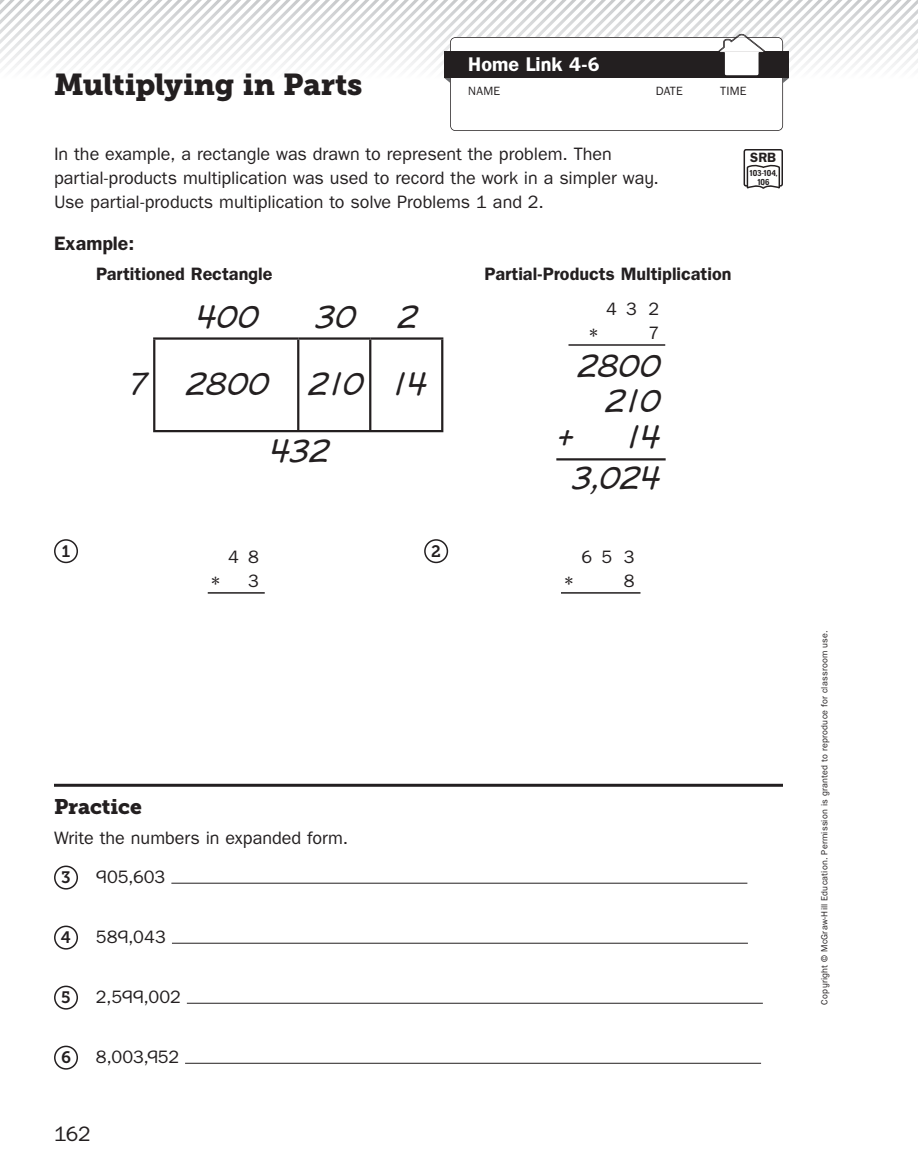
<style>
.page{position:relative;width:918px;height:1175px;background:#fff}
.page>*{position:absolute;margin:0;border:0;box-sizing:border-box;transform-origin:0 0}
.t1{font:italic 33px/66.8px "MHE Wastrel EM";letter-spacing:-.035em;color:#231f20;text-align:right}
.t2{font:30px "Museo Slab 900";letter-spacing:-.01em;color:#231f20}
.t3{font:21px "Museo Slab 900";color:#231f20}
.t4{font:21px "SRA Sans 1.0";color:#231f20}
.t5{font:700 19.8px "SRA Sans 1.0";color:#fff}
.t6{font:700 19.5px "SRA Sans 1.0";color:#231f20}
.t7{font:18px/24px "SRA Sans 1.0";color:#231f20}
.t8{font:700 18px "SRA Sans 1.0";color:#231f20}
.t9{font:18px "Uni Math 2";color:#231f20}
.t10{font:16.5px "Museo Slab 700";color:#231f20}
.t11{font:700 13.5px "SRA Sans 1.0";color:#231f20}
.t12{font:12px "SRA Sans 1.0";letter-spacing:.015em;color:#231f20}
.t13{font:9px "SRA Sans 1.0";letter-spacing:.025em;color:#231f20}
.t14{font:700 8.7px/9px "Negotiate Rg";letter-spacing:-.005em;color:#231f20;text-align:center}
</style>
<div class="page">
<hr style="left:54px;top:783px;width:729px;height:3px;background:#231f20">
<div style="left:54px;top:539px;width:24px;height:24px;border:2px solid #231f20;border-radius:50%"></div>
<div style="left:424px;top:539px;width:24px;height:24px;border:2px solid #231f20;border-radius:50%"></div>
<div style="left:54px;top:865px;width:24px;height:24px;border:2px solid #231f20;border-radius:50%"></div>
<hr style="left:171px;top:882px;width:576px;height:1px;background:#231f20">
<div style="left:54px;top:925px;width:24px;height:24px;border:2px solid #231f20;border-radius:50%"></div>
<hr style="left:172px;top:942px;width:576px;height:1px;background:#231f20">
<div style="left:54px;top:985px;width:24px;height:24px;border:2px solid #231f20;border-radius:50%"></div>
<hr style="left:187px;top:1002px;width:576px;height:1px;background:#231f20">
<div style="left:54px;top:1045px;width:24px;height:24px;border:2px solid #231f20;border-radius:50%"></div>
<hr style="left:185px;top:1062px;width:576px;height:1px;background:#231f20">
<svg style="left:0;top:0;width:918px;height:131px"></svg>
<img style="left:725px;top:38px;width:38px;height:13px">
<div style="left:744px;top:149px;width:39px;height:38px;border:2px solid #231f20;border-radius:2px"></div>
<svg style="left:746px;top:164px;width:35px;height:25px"></svg>
<hr style="left:153px;top:337px;width:145px;height:3px;background:#231f20">
<hr style="left:153px;top:340px;width:2px;height:90px;background:#231f20">
<hr style="left:298px;top:337px;width:72px;height:3px;background:#231f20">
<hr style="left:297px;top:340px;width:2px;height:90px;background:#231f20">
<hr style="left:370px;top:337px;width:73px;height:3px;background:#231f20">
<hr style="left:369px;top:340px;width:2px;height:90px;background:#231f20">
<hr style="left:441px;top:340px;width:2px;height:90px;background:#231f20">
<hr style="left:153px;top:430px;width:290px;height:2px;background:#231f20">
<hr style="left:568px;top:344px;width:97px;height:2px;background:#231f20">
<hr style="left:556px;top:458px;width:110px;height:2px;background:#231f20">
<hr style="left:208px;top:592px;width:57px;height:1px;background:#231f20">
<hr style="left:561px;top:592px;width:79px;height:1px;background:#231f20">
<h2 class="t2" style="left:54px;top:74px;width:310px">Multiplying in Parts</h2>
<p class="t5" style="left:468px;top:58px;width:133px">Home Link 4-6</p>
<p class="t12" style="left:468px;top:87px;width:33px">NAME</p>
<p class="t12" style="left:656px;top:87px;width:29px">DATE</p>
<p class="t12" style="left:720px;top:87px;width:28px">TIME</p>
<p class="t7" style="left:54px;top:143px;width:607px">In the example, a rectangle was drawn to represent the problem. Then partial-products multiplication was used to record the work in a simpler way .<br>Use partial-products multiplication to solve Problems 1 and 2.</p>
<p class="t6" style="left:54px;top:236px;width:82px">Example:</p>
<p class="t8" style="left:96px;top:268px;width:178px">Partitioned Rectangle</p>
<p class="t8" style="left:484px;top:268px;width:249px">Partial-Products Multiplication</p>
<h1 class="t1" style="left:194px;top:287px;width:65px">400</h1>
<p class="t7" style="left:606px;top:299px;width:55px">432</p>
<h1 class="t1" style="left:306px;top:287px;width:58px;text-align:left">30<br>210</h1>
<h1 class="t1" style="left:395px;top:287px;width:23px">2</h1>
<p class="t9" style="left:589px;top:325px;width:11px">∗</p>
<p class="t7" style="left:649px;top:323px;width:12px">7</p>
<h1 class="t1" style="left:575px;top:351px;width:86px;line-height:35.8px">2800<br>210</h1>
<h1 class="t1" style="left:126px;top:354px;width:23px">7</h1>
<h1 class="t1" style="left:387px;top:354px;width:40px">14</h1>
<h1 class="t1" style="left:184px;top:354px;width:86px">2800</h1>
<h1 class="t1" style="left:268px;top:421px;width:62px">432</h1>
<h1 class="t1" style="left:569px;top:420px;width:92px;line-height:41px">14<br>3,024</h1>
<h1 class="t1" style="left:556px;top:405px;width:18px">+</h1>
<p class="t11" style="left:750px;top:153px;width:27px">SRB</p>
<p class="t14" style="left:750px;top:169px;width:29px">103-104,<br>106</p>
<p class="t10" style="left:62px;top:545px;width:10px">1</p>
<p class="t10" style="left:431px;top:545px;width:11px">2</p>
<p class="t7" style="left:228px;top:546px;width:32px">4 8</p>
<p class="t7" style="left:581px;top:546px;width:55px">653</p>
<p class="t9" style="left:211px;top:572px;width:11px">∗</p>
<p class="t7" style="left:248px;top:570px;width:12px">3</p>
<p class="t9" style="left:564px;top:572px;width:11px">∗</p>
<p class="t7" style="left:624px;top:570px;width:12px">8</p>
<p class="t3" style="left:54px;top:798px;width:89px">Practice</p>
<p class="t7" style="left:54px;top:827px;width:296px">Write the numbers in expanded form.</p>
<p class="t10" style="left:61px;top:871px;width:11px">3</p>
<p class="t7" style="left:96px;top:866px;width:71px">905,603</p>
<p class="t10" style="left:61px;top:931px;width:12px">4</p>
<p class="t7" style="left:96px;top:926px;width:71px">589,043</p>
<p class="t10" style="left:61px;top:991px;width:11px">5</p>
<p class="t7" style="left:96px;top:986px;width:86px">2,599,002</p>
<p class="t10" style="left:61px;top:1051px;width:11px">6</p>
<p class="t7" style="left:96px;top:1046px;width:85px">8,003,952</p>
<p class="t4" style="left:54px;top:1126px;width:38px">162</p>
<p class="t13" style="left:821px;top:1004px;width:376px;rotate:-90deg">Copyright © McGraw-Hill Education. Permission is granted to reproduce for classroom use.</p>
</div>
